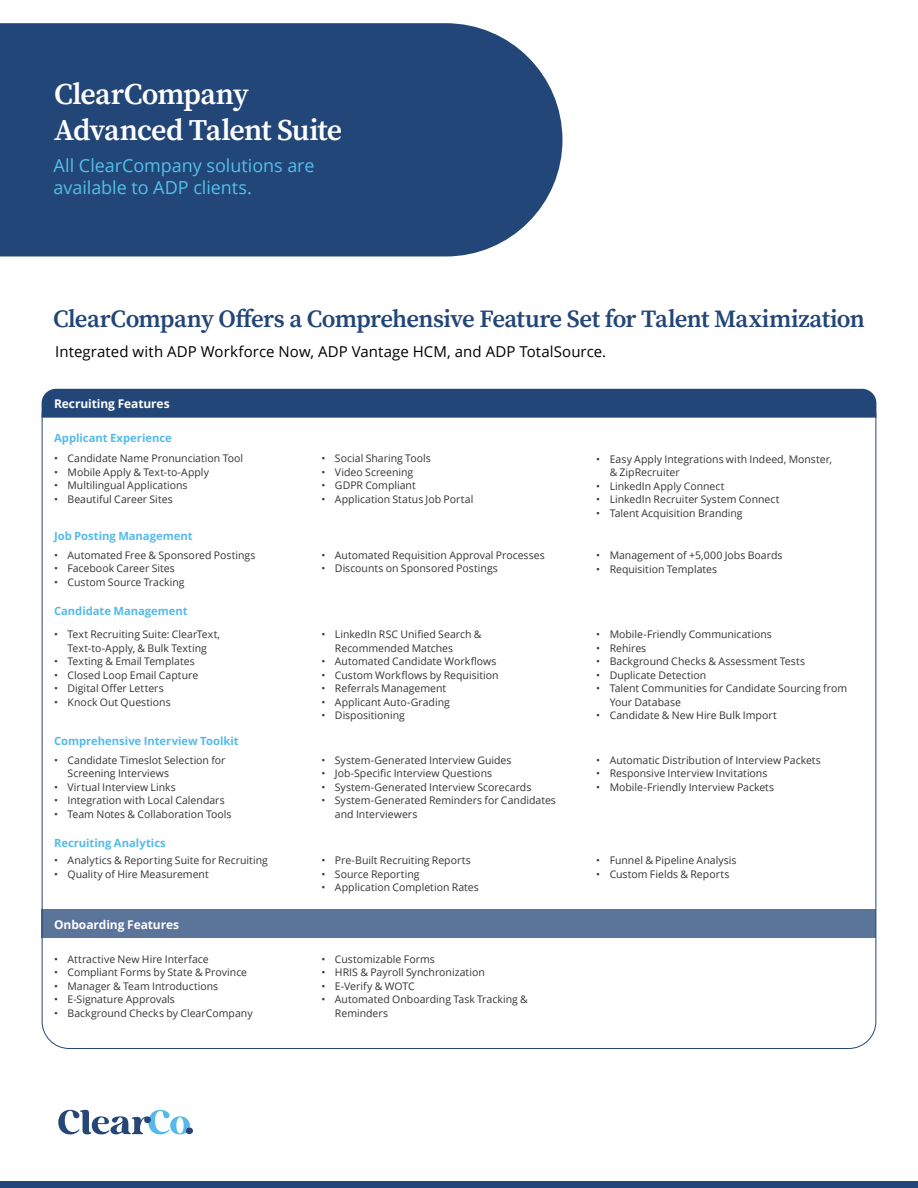
<style>
.page{position:relative;width:918px;height:1188px;background:#fff}
.page>*{position:absolute;margin:0;border:0;box-sizing:border-box;transform-origin:0 0}
.t1{font:600 30px/36px "Source Serif Pro";letter-spacing:-.03em;color:#fff}
.t2{font:600 24.75px "Source Serif Pro";letter-spacing:-.025em;color:#224677}
.t3{font:18px/22.5px "Open Sans";letter-spacing:-.005em;color:#53c0e9}
.t4{font:15px "Open Sans";letter-spacing:.005em;color:#000}
.t5{font:700 12px "Open Sans";letter-spacing:-.005em;color:#fff}
.t6{font:700 11.25px "Open Sans";letter-spacing:-.005em;color:#55baea}
.t7{font:10.5px/13.5px "Open Sans";color:#343433}
</style>
<div class="page">
<div style="left:0;top:23px;width:562px;height:233px;background:#224677"></div>
<div style="left:42px;top:389px;width:834px;height:29px;background:#224677"></div>
<div style="left:42px;top:910px;width:834px;height:28px;background:#5b7499"></div>
<svg style="left:58px;top:1110px;width:135px;height:24px"></svg>
<div style="left:0;top:1181px;width:918px;height:7px;background:#224677"></div>
<h1 class="t1" style="left:54px;top:75px;width:290px">ClearCompany<br>Advanced Talent Suite</h1>
<h3 class="t3" style="left:54px;top:154px;width:262px">All ClearCompany solutions are available to ADP clients.</h3>
<h2 class="t2" style="left:53px;top:302px;width:813px">ClearCompany Offers a Comprehensive Feature Set for Talent Maximization</h2>
<h3 class="t4" style="left:55px;top:341px;width:553px">Integrated with ADP Workforce Now, ADP Vantage HCM, and ADP TotalSource.</h3>
<p class="t5" style="left:54px;top:396px;width:117px">Recruiting Features</p>
<p class="t6" style="left:54px;top:431px;width:119px">Applicant Experience</p>
<p class="t7" style="left:54px;top:452px;width:191px">• Candidate Name Pronunciation Tool</p>
<p class="t7" style="left:54px;top:465px;width:157px">• Mobile Apply &amp; Text-to-Apply</p>
<p class="t7" style="left:54px;top:479px;width:135px">• Multilingual Applications</p>
<p class="t7" style="left:54px;top:492px;width:120px">• Beautiful Career Sites</p>
<p class="t6" style="left:54px;top:528px;width:140px">Job Posting Management</p>
<p class="t7" style="left:54px;top:548px;width:203px">• Automated Free &amp; Sponsored Postings</p>
<p class="t7" style="left:54px;top:562px;width:122px">• Facebook Career Sites</p>
<p class="t7" style="left:54px;top:575px;width:132px">• Custom Source Tracking</p>
<p class="t6" style="left:54px;top:603px;width:135px">Candidate Management</p>
<p class="t7" style="left:54px;top:628px;width:168px;text-align:center">• Text Recruiting Suite: ClearText,<br>Text-to-Apply, &amp; Bulk Texting</p>
<p class="t7" style="left:54px;top:655px;width:142px">• Texting &amp; Email Templates</p>
<p class="t7" style="left:54px;top:668px;width:146px">• Closed Loop Email Capture</p>
<p class="t7" style="left:54px;top:682px;width:111px">• Digital Offer Letters</p>
<p class="t7" style="left:54px;top:695px;width:118px">• Knock Out Questions</p>
<p class="t6" style="left:54px;top:733px;width:186px">Comprehensive Interview Toolkit</p>
<p class="t7" style="left:68px;top:753px;width:160px;text-indent:-14px">• Candidate Timeslot Selection for<br>Screening Interviews</p>
<p class="t7" style="left:54px;top:780px;width:123px">• Virtual Interview Links</p>
<p class="t7" style="left:54px;top:793px;width:172px">• Integration with Local Calendars</p>
<p class="t7" style="left:54px;top:807px;width:179px">• Team Notes &amp; Collaboration Tools</p>
<p class="t7" style="left:54px;top:854px;width:215px">• Analytics &amp; Reporting Suite for Recruiting</p>
<p class="t7" style="left:54px;top:867px;width:156px">• Quality of Hire Measurement</p>
<p class="t6" style="left:54px;top:835px;width:113px">Recruiting Analytics</p>
<p class="t5" style="left:54px;top:917px;width:127px">Onboarding Features</p>
<p class="t7" style="left:54px;top:952px;width:156px">• Attractive New Hire Interface</p>
<p class="t7" style="left:54px;top:965px;width:195px">• Compliant Forms by State &amp; Province</p>
<p class="t7" style="left:54px;top:979px;width:166px">• Manager &amp; Team Introductions</p>
<p class="t7" style="left:54px;top:992px;width:122px">• E-Signature Approvals</p>
<p class="t7" style="left:54px;top:1006px;width:200px">• Background Checks by ClearCompany</p>
<p class="t7" style="left:321px;top:452px;width:111px">• Social Sharing Tools</p>
<p class="t7" style="left:321px;top:465px;width:93px">• Video Screening</p>
<p class="t7" style="left:321px;top:479px;width:96px">• GDPR Compliant</p>
<p class="t7" style="left:321px;top:492px;width:153px">• Application Status Job Portal</p>
<p class="t7" style="left:321px;top:548px;width:225px">• Automated Requisition Approval Processes</p>
<p class="t7" style="left:321px;top:562px;width:178px">• Discounts on Sponsored Postings</p>
<p class="t7" style="left:335px;top:628px;width:148px;text-indent:-14px">• LinkedIn RSC Unified Search &amp;<br>Recommended Matches</p>
<p class="t7" style="left:321px;top:655px;width:177px">• Automated Candidate Workflows</p>
<p class="t7" style="left:321px;top:668px;width:179px">• Custom Workflows by Requisition</p>
<p class="t7" style="left:321px;top:682px;width:126px">• Referrals Management</p>
<p class="t7" style="left:321px;top:695px;width:130px">• Applicant Auto-Grading</p>
<p class="t7" style="left:321px;top:709px;width:85px">• Dispositioning</p>
<p class="t7" style="left:321px;top:753px;width:192px">• System-Generated Interview Guides</p>
<p class="t7" style="left:321px;top:766px;width:172px">• Job-Specific Interview Questions</p>
<p class="t7" style="left:321px;top:780px;width:211px">• System-Generated Interview Scorecards</p>
<p class="t7" style="left:335px;top:793px;width:222px;text-indent:-14px">• System-Generated Reminders for Candidates and Interviewers</p>
<p class="t7" style="left:321px;top:854px;width:151px">• Pre-Built Recruiting Reports</p>
<p class="t7" style="left:321px;top:867px;width:100px">• Source Reporting</p>
<p class="t7" style="left:321px;top:881px;width:159px">• Application Completion Rates</p>
<p class="t7" style="left:321px;top:952px;width:115px">• Customizable Forms</p>
<p class="t7" style="left:321px;top:966px;width:165px">• HRIS &amp; Payroll Synchronization</p>
<p class="t7" style="left:321px;top:979px;width:95px">• E-Verify &amp; WOTC</p>
<p class="t7" style="left:335px;top:993px;width:194px;text-indent:-14px">• Automated Onboarding Task Tracking &amp;<br>Reminders</p>
<p class="t7" style="left:610px;top:452px;width:224px;text-indent:-14px">• Easy Apply Integrations with Indeed, Monster, &amp; ZipRecruiter</p>
<p class="t7" style="left:596px;top:479px;width:130px">• LinkedIn Apply Connect</p>
<p class="t7" style="left:596px;top:492px;width:185px">• LinkedIn Recruiter System Connect</p>
<p class="t7" style="left:596px;top:506px;width:148px">• Talent Acquisition Branding</p>
<p class="t7" style="left:596px;top:548px;width:188px">• Management of +5,000 Jobs Boards</p>
<p class="t7" style="left:596px;top:562px;width:123px">• Requisition Templates</p>
<p class="t7" style="left:596px;top:628px;width:177px">• Mobile-Friendly Communications</p>
<p class="t7" style="left:596px;top:641px;width:52px">• Rehires</p>
<p class="t7" style="left:596px;top:655px;width:210px">• Background Checks &amp; Assessment Tests</p>
<p class="t7" style="left:596px;top:668px;width:112px">• Duplicate Detection</p>
<p class="t7" style="left:610px;top:682px;width:239px;text-indent:-14px">• Talent Communities for Candidate Sourcing from<br>Your Database</p>
<p class="t7" style="left:596px;top:709px;width:182px">• Candidate &amp; New Hire Bulk Import</p>
<p class="t7" style="left:596px;top:753px;width:226px">• Automatic Distribution of Interview Packets</p>
<p class="t7" style="left:596px;top:766px;width:173px">• Responsive Interview Invitations</p>
<p class="t7" style="left:596px;top:780px;width:180px">• Mobile-Friendly Interview Packets</p>
<p class="t7" style="left:596px;top:854px;width:142px">• Funnel &amp; Pipeline Analysis</p>
<p class="t7" style="left:596px;top:867px;width:135px">• Custom Fields &amp; Reports</p>
</div>
